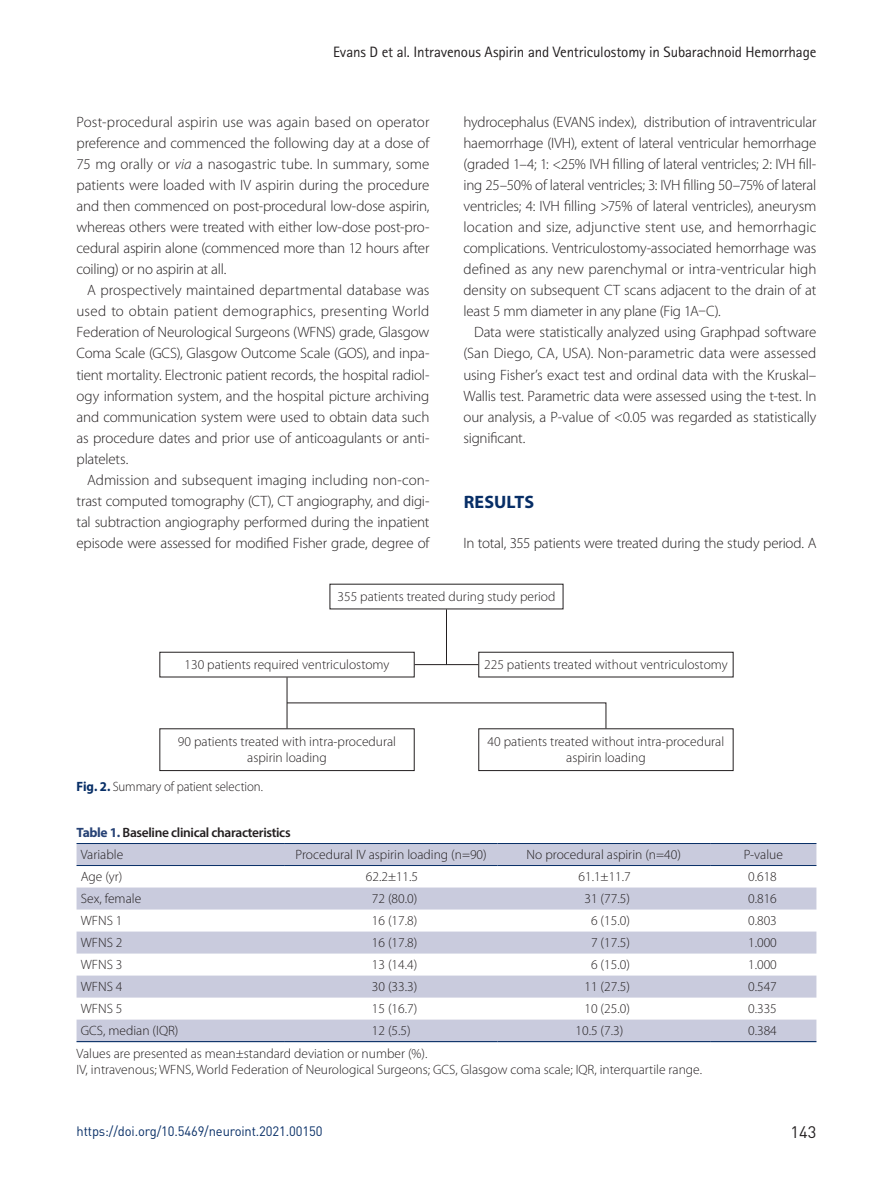
<style>
.page{position:relative;width:893px;height:1191px;background:#fff}
.page>*{position:absolute;margin:0;border:0;box-sizing:border-box;transform-origin:0 0}
.t1{font:700 18px "Myriad Pro";letter-spacing:.01em;color:#072e66}
.t2{font:16.5px "DIN Pro";color:#231f20}
.t3{font:300 15px/21px "Myriad Pro";letter-spacing:-.015em;color:#231f20;text-align:justify}
.t4{font:15px "Rotis Sans Serif Std";letter-spacing:-.01em;color:#231f20}
.t5{font:300 13.5px/16.2px "Myriad Pro";color:#231f20;text-align:center}
.t6{font:600 13.5px/22.4px "Myriad Pro";letter-spacing:-.025em;color:#231f20}
.t7{font:13.5px "DIN Pro";letter-spacing:-.01em;color:#072e66;scale:.96 1}
.t8{font:300 13.5px "Myriad Pro";color:#231f20;scale:.95 1}
.s1{font-style:italic}
.s2{font-weight:700;color:#072e66}
.s3{font-weight:700;color:#274275}
.s4{font-weight:300}
</style>
<div class="page">
<div style="left:159px;top:652px;width:256px;height:25px;border:1px solid #231f20"></div>
<div style="left:478px;top:652px;width:255px;height:25px;border:1px solid #231f20"></div>
<div style="left:478px;top:728px;width:255px;height:43px;border:1px solid #231f20"></div>
<div style="left:159px;top:728px;width:256px;height:43px;border:1px solid #231f20"></div>
<hr style="left:415px;top:664px;width:63px;height:1px;background:#231f20">
<hr style="left:287px;top:677px;width:1px;height:51px;background:#231f20">
<hr style="left:446px;top:609px;width:1px;height:55px;background:#231f20">
<svg style="left:286px;top:702px;width:321px;height:27px"></svg>
<svg style="left:77px;top:844px;width:739px;height:197px;fill:#c9cbdd"></svg>
<hr style="left:77px;top:865px;width:208px;height:1px;background:#072e66">
<hr style="left:285px;top:865px;width:212px;height:1px;background:#072e66">
<hr style="left:497px;top:865px;width:213px;height:1px;background:#072e66">
<hr style="left:710px;top:865px;width:106px;height:1px;background:#072e66">
<hr style="left:77px;top:1041px;width:208px;height:1px;background:#072e66">
<hr style="left:285px;top:1041px;width:212px;height:1px;background:#072e66">
<hr style="left:497px;top:1041px;width:213px;height:1px;background:#072e66">
<hr style="left:710px;top:1041px;width:106px;height:1px;background:#072e66">
<hr style="left:77px;top:843px;width:208px;height:1px;background:#072e66">
<hr style="left:285px;top:843px;width:212px;height:1px;background:#072e66">
<hr style="left:497px;top:843px;width:213px;height:1px;background:#072e66">
<hr style="left:710px;top:843px;width:106px;height:1px;background:#072e66">
<p class="t4" style="left:333px;top:43px;width:485px">Evans D et al. Intravenous Aspirin and Ventriculostomy in Subarachnoid Hemorrhage</p>
<p class="t3" style="left:77px;top:112px;width:354px">Post-procedural aspirin use was again based on operator preference and commenced the following day at a dose of 75 mg orally or <span class="s1">via</span> a nasogastric tube. In summary, some patients were loaded with IV aspirin during the procedure and then commenced on post-procedural low-dose aspirin, whereas others were treated with either low-dose post-pro&shy;cedural aspirin alone (commenced more than 12 hours after coiling) or no aspirin at all.</p>
<p class="t3" style="left:77px;top:280px;width:354px;text-indent:11px">A prospectively maintained departmental database was used to obtain patient demographics, presenting World Federation of Neurological Surgeons (WFNS) grade, Glasgow Coma Scale (GCS), Glasgow Outcome Scale (GOS), and inpa&shy;tient mortality. Electronic patient records, the hospital radiol&shy;ogy information system, and the hospital picture archiving and communication system were used to obtain data such as procedure dates and prior use of anticoagulants or anti&shy;platelets.</p>
<p class="t3" style="left:77px;top:469px;width:354px;text-indent:11px">Admission and subsequent imaging including non-con&shy;trast computed tomography (CT), CT angiography, and digi&shy;tal subtraction angiography performed during the inpatient episode were assessed for modified Fisher grade, degree of</p>
<p class="t3" style="left:463px;top:112px;width:354px">hydrocephalus (EVANS index), distribution of intraventricular haemorrhage (IVH), extent of lateral ventricular hemorrhage (graded 1–4; 1: &lt;25% IVH filling of lateral ventricles; 2: IVH fill&shy;ing 25–50% of lateral ventricles; 3: IVH filling 50–75% of lateral ventricles; 4: IVH filling &gt;75% of lateral ventricles), aneurysm location and size, adjunctive stent use, and hemorrhagic complications. Ventriculostomy-associated hemorrhage was defined as any new parenchymal or intra-ventricular high density on subsequent CT scans adjacent to the drain of at least 5 mm diameter in any plane (Fig 1A–C).</p>
<p class="t3" style="left:463px;top:322px;width:354px;text-indent:11px">Data were statistically analyzed using Graphpad software (San Diego, CA, USA). Non-parametric data were assessed using Fisher’s exact test and ordinal data with the Kruskal– Wallis test. Parametric data were assessed using the t-test. In our analysis, a P-value of &lt;0.05 was regarded as statistically significant.</p>
<p class="t1" style="left:464px;top:490px;width:72px">RESULTS</p>
<p class="t3" style="left:463px;top:532px;width:354px">In total, 355 patients were treated during the study period. A</p>
<p class="t5" style="left:338px;top:589px;width:219px">355 patients treated during study period</p>
<p class="t5" style="left:185px;top:657px;width:206px">130 patients required ventriculostomy</p>
<p class="t5" style="left:484px;top:657px;width:245px">225 patients treated without ventriculostomy</p>
<p class="t5" style="left:178px;top:733px;width:220px">90 patients treated with intra-procedural aspirin loading</p>
<p class="t8" style="left:77px;top:779px;width:198px"><span class="s2">Fig. 2.</span> Summary of patient selection.</p>
<p class="t5" style="left:488px;top:733px;width:238px">40 patients treated without intra-procedural aspirin loading</p>
<p class="t6" style="left:81px;top:820px;width:211px;text-indent:-4px"><span class="s3">Table 1.</span> Baseline clinical characteristics<br><span class="s4">Variable</span></p>
<p class="t5" style="left:296px;top:846px;width:193px">Procedural IV aspirin loading (n=90)</p>
<p class="t5" style="left:527px;top:846px;width:156px">No procedural aspirin (n=40)</p>
<p class="t5" style="left:744px;top:846px;width:41px">P-value</p>
<p class="t5" style="left:81px;top:868px;width:43px">Age (yr)</p>
<p class="t5" style="left:366px;top:868px;width:54px">62.2±11.5</p>
<p class="t5" style="left:578px;top:868px;width:54px">61.1±11.7</p>
<p class="t5" style="left:748px;top:868px;width:30px">0.618</p>
<p class="t5" style="left:81px;top:890px;width:62px">Sex, female</p>
<p class="t5" style="left:372px;top:890px;width:47px">72 (80.0)</p>
<p class="t5" style="left:584px;top:890px;width:47px">31 (77.5)</p>
<p class="t5" style="left:748px;top:890px;width:30px">0.816</p>
<p class="t5" style="left:81px;top:912px;width:43px">WFNS 1</p>
<p class="t5" style="left:372px;top:912px;width:47px">16 (17.8)</p>
<p class="t5" style="left:591px;top:912px;width:40px">6 (15.0)</p>
<p class="t5" style="left:748px;top:912px;width:30px">0.803</p>
<p class="t5" style="left:81px;top:934px;width:43px">WFNS 2</p>
<p class="t5" style="left:372px;top:934px;width:47px">16 (17.8)</p>
<p class="t5" style="left:591px;top:934px;width:40px">7 (17.5)</p>
<p class="t5" style="left:748px;top:934px;width:30px">1.000</p>
<p class="t5" style="left:81px;top:956px;width:43px">WFNS 3</p>
<p class="t5" style="left:372px;top:956px;width:47px">13 (14.4)</p>
<p class="t5" style="left:591px;top:956px;width:40px">6 (15.0)</p>
<p class="t5" style="left:748px;top:956px;width:30px">1.000</p>
<p class="t5" style="left:81px;top:978px;width:43px">WFNS 4</p>
<p class="t5" style="left:372px;top:978px;width:47px">30 (33.3)</p>
<p class="t5" style="left:584px;top:978px;width:47px">11 (27.5)</p>
<p class="t5" style="left:748px;top:978px;width:30px">0.547</p>
<p class="t5" style="left:81px;top:1000px;width:43px">WFNS 5</p>
<p class="t5" style="left:372px;top:1000px;width:47px">15 (16.7)</p>
<p class="t5" style="left:584px;top:1000px;width:47px">10 (25.0)</p>
<p class="t5" style="left:748px;top:1000px;width:30px">0.335</p>
<p class="t5" style="left:81px;top:1022px;width:99px">GCS, median (IQR)</p>
<p class="t5" style="left:372px;top:1022px;width:40px">12 (5.5)</p>
<p class="t5" style="left:576px;top:1022px;width:49px">10.5 (7.3)</p>
<p class="t5" style="left:748px;top:1022px;width:30px">0.384</p>
<p class="t5" style="left:77px;top:1045px;width:627px;text-align:left">Values are presented as mean±standard deviation or number (%).<br>IV, intravenous; WFNS, World Federation of Neurological Surgeons; GCS, Glasgow coma scale; IQR, interquartile range.</p>
<p class="t7" style="left:77px;top:1122px;width:258px">https://doi.org/10.5469/neuroint.2021.00150</p>
<p class="t2" style="left:791px;top:1120px;width:27px">143</p>
</div>
